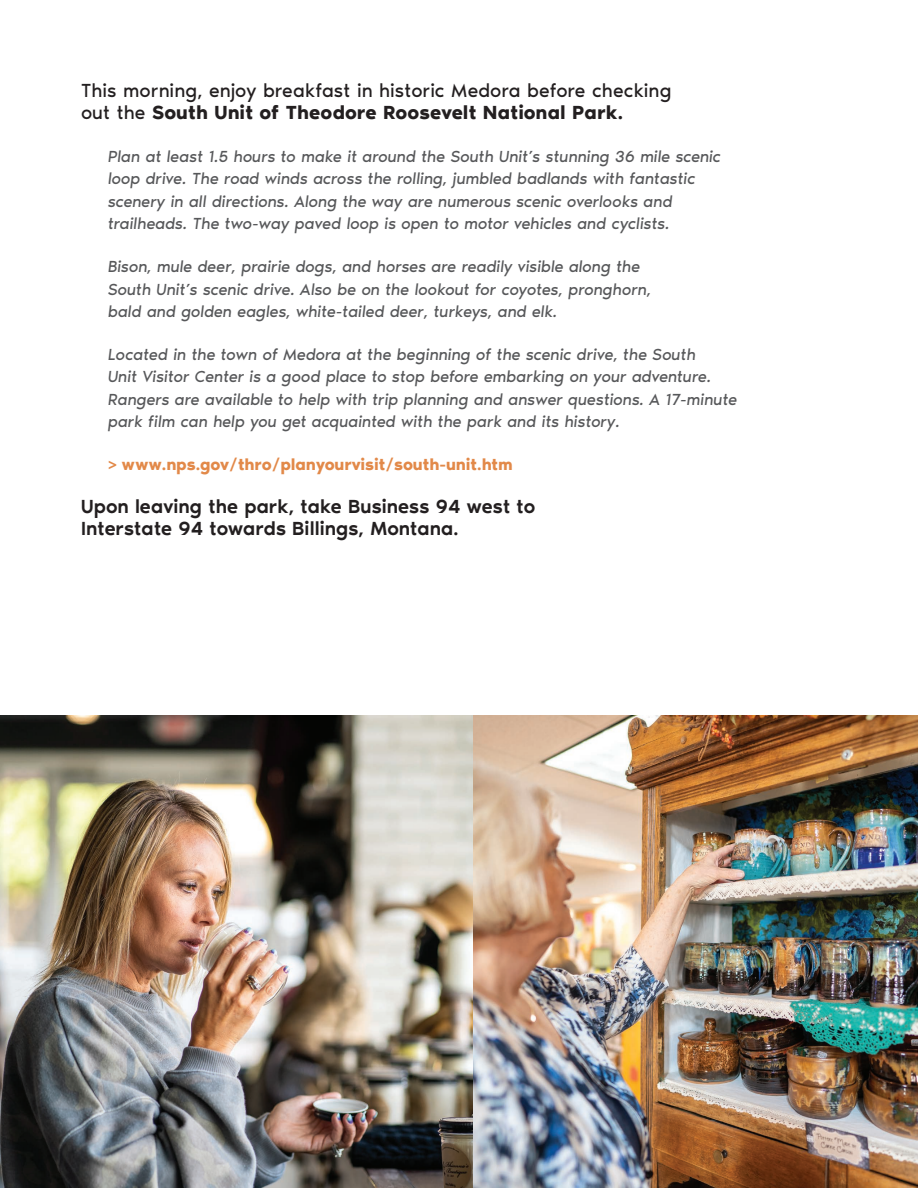
<style>
.page{position:relative;width:918px;height:1188px;background:#fff}
.page>*{position:absolute;margin:0;border:0;box-sizing:border-box;transform-origin:0 0}
.t1{font:19.5px/22.5px "Noir Pro";color:#231f20}
.t2{font:500 19.5px/22.5px "Noir Pro";letter-spacing:.005em;color:#231f20}
.t3{font:italic 16.5px/22.5px "Noir Pro";letter-spacing:-.01em;color:#57585a}
.t4{font:600 16.5px "Noir Pro";letter-spacing:-.01em;color:#e28949}
.s1{font-weight:600}
</style>
<div class="page">
<img style="left:472px;top:716px;width:446px;height:472px">
<img style="left:0;top:716px;width:472px;height:472px">
<p class="t1" style="left:81px;top:78px;width:592px">This morning, enjoy breakfast in historic Medora before checking out the <span class="s1">South Unit of Theodore Roosevelt National Park.</span></p>
<p class="t3" style="left:108px;top:144px;width:615px">Plan at least 1.5 hours to make it around the South Unit’s stunning 36 mile scenic loop drive. The road winds across the rolling, jumbled badlands with fantastic scenery in all directions. Along the way are numerous scenic overlooks and trailheads. The two-way paved loop is open to motor vehicles and cyclists.</p>
<p class="t3" style="left:108px;top:254px;width:545px">Bison, mule deer, prairie dogs, and horses are readily visible along the<br>South Unit’s scenic drive. Also be on the lookout for coyotes, pronghorn, bald and golden eagles, white-tailed deer, turkeys, and elk.</p>
<p class="t3" style="left:108px;top:342px;width:631px">Located in the town of Medora at the beginning of the scenic drive, the South<br>Unit Visitor Center is a good place to stop before embarking on your adventure.<br>Rangers are available to help with trip planning and answer questions. A 17-minute park film can help you get acquainted with the park and its history.</p>
<p class="t4" style="left:108px;top:452px;width:406px">&gt; www.nps.gov/thro/planyourvisit/south-unit.htm</p>
<p class="t2" style="left:81px;top:494px;width:456px">Upon leaving the park, take Business 94 west to<br>Interstate 94 towards Billings, Montana.</p>
</div>
